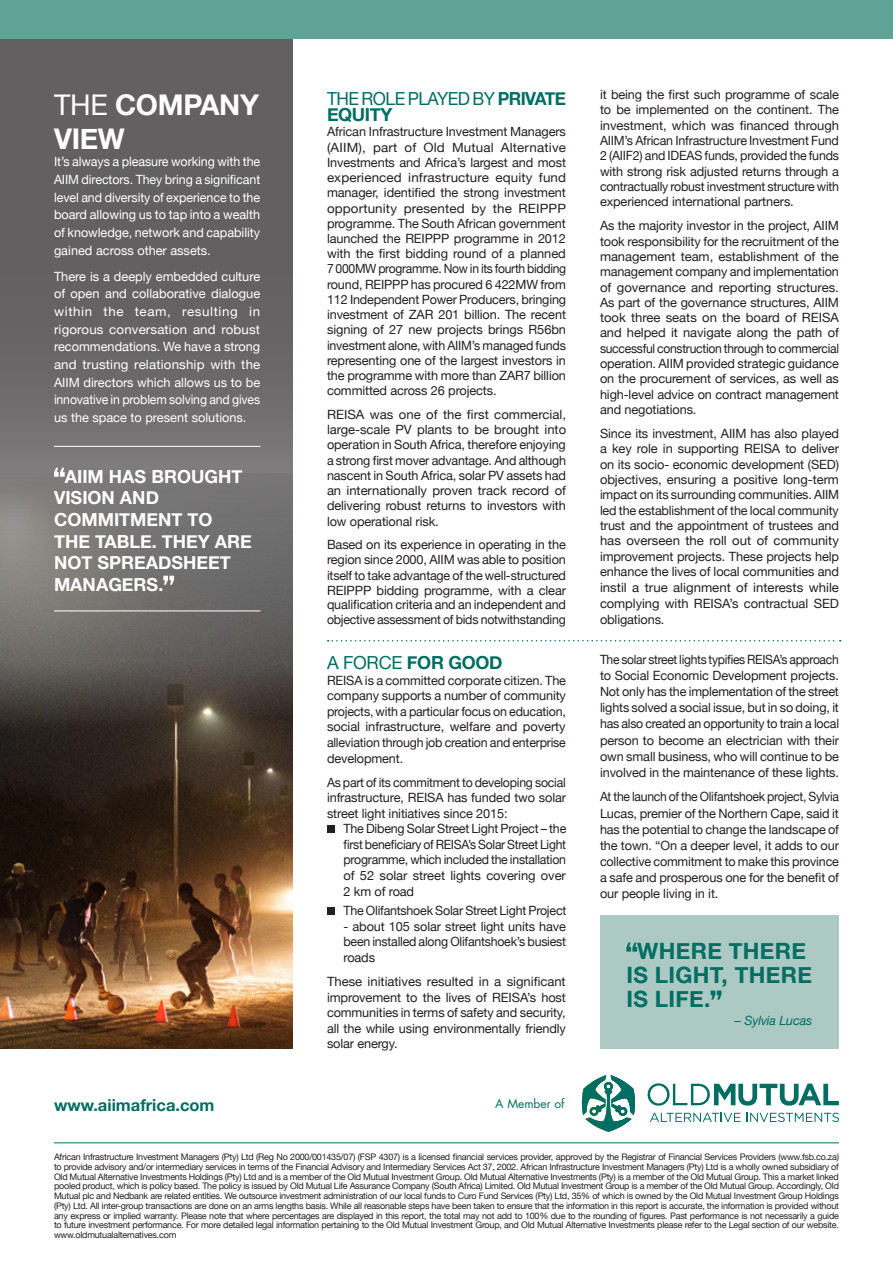
<style>
.page{position:relative;width:893px;height:1263px;background:#fff}
.page>*{position:absolute;margin:0;border:0;box-sizing:border-box;transform-origin:0 0}
.t1{font:700 28.5px/34.2px "Helvetica Neue";letter-spacing:-.01em;color:#fff}
.t2{font:700 22.5px/24px "Helvetica Neue";letter-spacing:.015em;color:#006e63}
.t3{font:700 18px/21.6px "Helvetica Neue";color:#fff}
.t4{font:18px/16.6px "Helvetica Neue";letter-spacing:-.03em;color:#006e63;scale:.96 1}
.t5{font:700 18px "Helvetica Neue";letter-spacing:-.015em;color:#006e63}
.t6{font:700 16.5px "Helvetica Neue";color:#006e63}
.t7{font:12.75px/15.1px "Helvetica Neue";letter-spacing:-.01em;color:#231f20;text-align:justify}
.t8{font:12.75px/17.7px "Helvetica Neue";color:#fff;text-align:justify}
.t9{font:12.75px/16.2px "Helvetica Neue";letter-spacing:-.01em;color:#231f20;text-align:justify;scale:.95 1}
.t10{font:12.75px/16.2px "Helvetica Neue";letter-spacing:-.01em;color:#231f20;text-align:justify;scale:.96 1}
.t11{font:italic 12.75px "Helvetica Neue";letter-spacing:-.015em;color:#006e63}
.t12{font:12px "Futura Std";color:#006e63}
.t13{font:9px/9.8px "Helvetica Neue";letter-spacing:-.025em;color:#231f20;text-align:justify}
.s1{font-weight:400}
.s2{font-weight:700}
</style>
<div class="page">
<img style="left:0;top:659px;width:293px;height:390px">
<svg style="left:0;top:38px;width:293px;height:621px;fill:#666364"></svg>
<div style="left:600px;top:915px;width:239px;height:134px;background:#acc9c4"></div>
<div style="left:327px;top:825px;width:8px;height:8px;background:#231f20"></div>
<div style="left:327px;top:907px;width:8px;height:8px;background:#231f20"></div>
<svg style="left:328px;top:640px;width:513px;height:1px"></svg>
<svg style="left:54px;top:468px;width:11px;height:9px"></svg>
<svg style="left:163px;top:576px;width:11px;height:9px"></svg>
<svg style="left:626px;top:942px;width:11px;height:9px"></svg>
<svg style="left:711px;top:990px;width:10px;height:9px"></svg>
<hr style="left:54px;top:446px;width:206px;height:1px;background:#fff">
<hr style="left:54px;top:610px;width:206px;height:1px;background:#fff">
<div style="left:0;top:0;width:893px;height:38px;background:#5fa397"></div>
<svg style="left:650px;top:1113px;width:91px;height:9px"></svg>
<svg style="left:747px;top:1113px;width:92px;height:9px"></svg>
<svg style="left:648px;top:1083px;width:191px;height:23px"></svg>
<svg style="left:582px;top:1075px;width:53px;height:57px"></svg>
<hr style="left:54px;top:1142px;width:785px;height:1px;background:#006e63">
<p class="t1" style="left:54px;top:88px;width:207px"><span class="s1">THE</span> COMPANY<br>VIEW</p>
<p class="t8" style="left:54px;top:154px;width:208px">It’s always a pleasure working with the AIIM directors. They bring a significant level and diversity of experience to the board allowing us to tap into a wealth of knowledge, network and capability gained across other assets.</p>
<p class="t8" style="left:54px;top:268px;width:208px">There is a deeply embedded culture of open and collaborative dialogue within the team, resulting in rigorous conversation and robust recommendations. We have a strong and trusting relationship with the AIIM directors which allows us to be innovative in problem solving and gives us the space to present solutions.</p>
<p class="t3" style="left:54px;top:466px;width:199px;text-indent:11px">AIIM HAS BROUGHT<br>VISION AND<br>COMMITMENT TO<br>THE TABLE. THEY ARE<br>NOT SPREADSHEET<br>MANAGERS.</p>
<p class="t4" style="left:327px;top:91px;width:250px">THE ROLE PLAYED BY <span class="s2">PRIVATE<br>EQUITY</span></p>
<p class="t7" style="left:327px;top:125px;width:241px">African Infrastructure Investment Managers (AIIM), part of Old Mutual Alternative Investments and Africa’s largest and most experienced infrastructure equity fund manager, identified the strong investment opportunity presented by the REIPPP programme. The South African government launched the REIPPP programme in 2012 with the first bidding round of a planned 7 000MW programme. Now in its fourth bidding round, REIPPP has procured 6 422MW from 112 Independent Power Producers, bringing investment of ZAR 201 billion. The recent signing of 27 new projects brings R56bn investment alone, with AIIM’s managed funds representing one of the largest investors in the programme with more than ZAR7 billion committed across 26 projects.</p>
<p class="t7" style="left:327px;top:408px;width:241px">REISA was one of the first commercial, large-scale PV plants to be brought into operation in South Africa, therefore enjoying a strong first mover advantage. And although nascent in South Africa, solar PV assets had an internationally proven track record of delivering robust returns to investors with low operational risk.</p>
<p class="t7" style="left:327px;top:538px;width:241px">Based on its experience in operating in the region since 2000, AIIM was able to position itself to take advantage of the well-structured REIPPP bidding programme, with a clear qualification criteria and an independent and objective assessment of bids notwithstanding</p>
<p class="t5" style="left:327px;top:649px;width:177px"><span class="s1">A FORCE</span> FOR GOOD</p>
<p class="t7" style="left:327px;top:673px;width:241px;line-height:15.6px">REISA is a committed corporate citizen. The company supports a number of community projects, with a particular focus on education, social infrastructure, welfare and poverty alleviation through job creation and enterprise development.</p>
<p class="t7" style="left:327px;top:775px;width:240px;line-height:15.6px">As part of its commitment to developing social infrastructure, REISA has funded two solar street light initiatives since 2015:</p>
<p class="t7" style="left:343px;top:822px;width:224px;line-height:15.6px">The Dibeng Solar Street Light Project – the first beneficiary of REISA’s Solar Street Light programme, which included the installation of 52 solar street lights covering over 2 km of road</p>
<p class="t7" style="left:343px;top:904px;width:224px">The Olifantshoek Solar Street Light Project</p>
<p class="t7" style="left:343px;top:919px;width:224px;line-height:15.6px">- about 105 solar street light units have been installed along Olifantshoek’s busiest roads</p>
<p class="t7" style="left:327px;top:974px;width:240px;line-height:15.6px">These initiatives resulted in a significant improvement to the lives of REISA’s host communities in terms of safety and security, all the while using environmentally friendly solar energy.</p>
<p class="t6" style="left:54px;top:1092px;width:162px">www.aiimafrica.com</p>
<p class="t12" style="left:495px;top:1096px;width:71px">A Member of</p>
<p class="t7" style="left:600px;top:88px;width:241px">it being the first such programme of scale to be implemented on the continent. The investment, which was financed through AIIM’s African Infrastructure Investment Fund 2 (AIIF2) and IDEAS funds, provided the funds with strong risk adjusted returns through a contractually robust investment structure with experienced international partners.</p>
<p class="t7" style="left:600px;top:219px;width:241px">As the majority investor in the project, AIIM took responsibility for the recruitment of the management team, establishment of the management company and implementation of governance and reporting structures.<br>As part of the governance structures, AIIM took three seats on the board of REISA and helped it navigate along the path of successful construction through to commercial operation. AIIM provided strategic guidance on the procurement of services, as well as high-level advice on contract management and negotiations.</p>
<p class="t7" style="left:600px;top:426px;width:241px">Since its investment, AIIM has also played a key role in supporting REISA to deliver on its socio- economic development (SED) objectives, ensuring a positive long-term impact on its surrounding communities. AIIM led the establishment of the local community trust and the appointment of trustees and has overseen the roll out of community improvement projects. These projects help enhance the lives of local communities and instil a true alignment of interests while complying with REISA’s contractual SED obligations.</p>
<p class="t9" style="left:600px;top:652px;width:253px">The solar street lights typifies REISA’s approach to Social Economic Development projects.<br>Not only has the implementation of the street lights solved a social issue, but in so doing, it has also created an opportunity to train a local person to become an electrician with their own small business, who will continue to be involved in the maintenance of these lights.</p>
<p class="t10" style="left:600px;top:789px;width:251px">At the launch of the Olifantshoek project, Sylvia Lucas, premier of the Northern Cape, said it has the potential to change the landscape of the town. “On a deeper level, it adds to our collective commitment to make this province a safe and prosperous one for the benefit of our people living in it.</p>
<p class="t2" style="left:626px;top:940px;width:187px;text-indent:11px">WHERE THERE<br>IS LIGHT, THERE<br>IS LIFE.</p>
<p class="t11" style="left:735px;top:1011px;width:79px">– Sylvia Lucas</p>
<p class="t13" style="left:54px;top:1153px;width:786px">African Infrastructure Investment Managers (Pty) Ltd (Reg No 2000/001435/07) (FSP 4307) is a licensed financial services provider, approved by the Registrar of Financial Services Providers (www.fsb.co.za) to provide advisory and/or intermediary services in terms of the Financial Advisory and Intermediary Services Act 37, 2002. African Infrastructure Investment Managers (Pty) Ltd is a wholly owned subsidiary of Old Mutual Alternative Investments Holdings (Pty) Ltd and is a member of the Old Mutual Investment Group. Old Mutual Alternative Investments (Pty) is a member of the Old Mutual Group. This a market linked pooled product, which is policy based. The policy is issued by Old Mutual Life Assurance Company (South Africa) Limited. Old Mutual Investment Group is a member of the Old Mutual Group. Accordingly, Old Mutual plc and Nedbank are related entities. We outsource investment administration of our local funds to Curo Fund Services (Pty) Ltd, 35% of which is owned by the Old Mutual Investment Group Holdings (Pty) Ltd. All inter-group transactions are done on an arms lengths basis. While all reasonable steps have been taken to ensure that the information in this report is accurate, the information is provided without any express or implied warranty. Please note that where percentages are displayed in this report, the total may not add to 100% due to the rounding of figures. Past performance is not necessarily a guide to future investment performance. For more detailed legal information pertaining to the Old Mutual Investment Group, and Old Mutual Alternative Investments please refer to the Legal section of our website. www.oldmutualalternatives.com</p>
</div>
